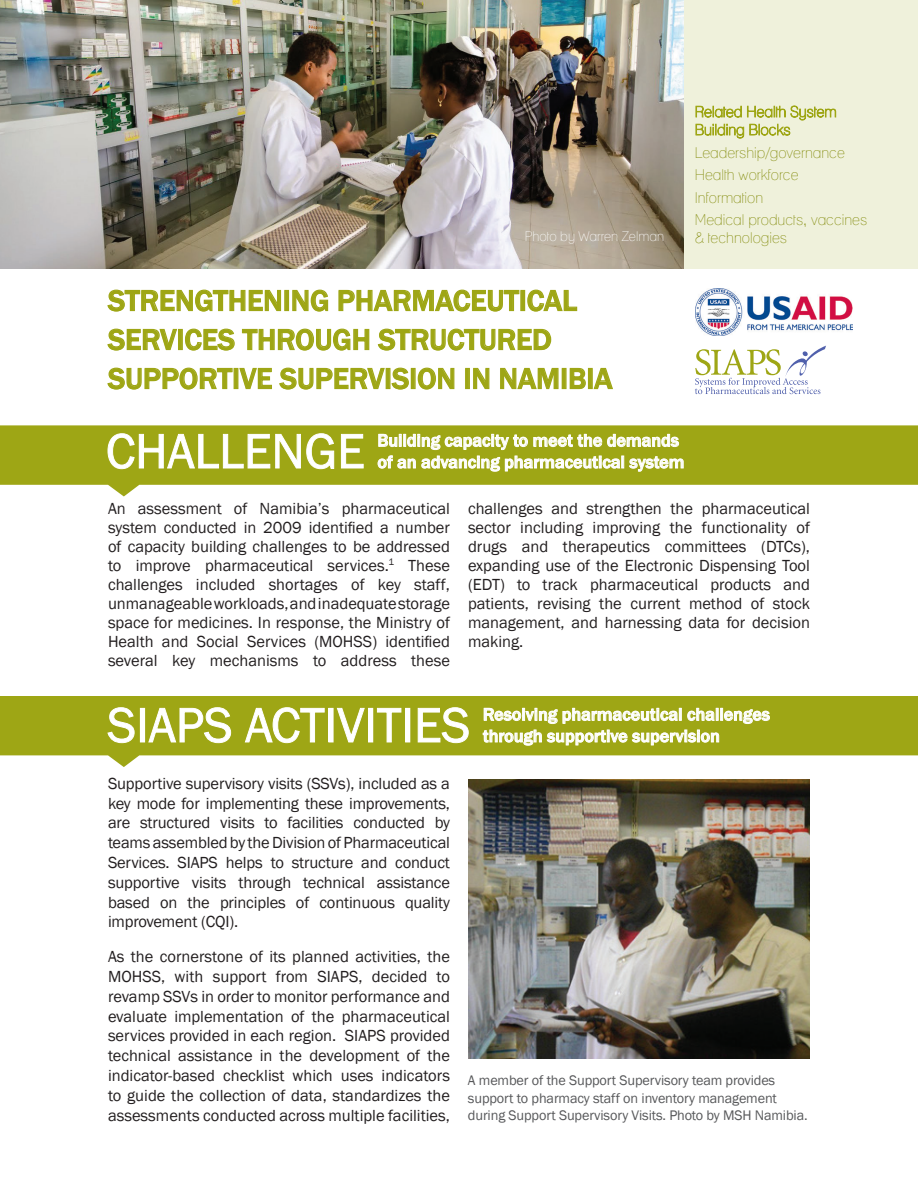
<style>
.page{position:relative;width:918px;height:1188px;background:#fff}
.page>*{position:absolute;margin:0;border:0;box-sizing:border-box;transform-origin:0 0}
.t1{font:50.4px "Franklin Gothic";color:#fff}
.t2{font:500 30px/39px "Franklin Gothic";color:#9ea615}
.t3{font:500 18px/21.6px "Franklin Gothic";color:#fff}
.t4{font:16.5px/19.8px "Franklin Gothic";color:#231f20;text-align:justify}
.t5{font:condensed 15px/22.5px "Lane";color:#838b0b}
.t6{font:14.25px/17.1px "Franklin Gothic";letter-spacing:-.01em;color:#57585a}
.t7{font:condensed 13.5px "Lane";color:#fff}
</style>
<div class="page">
<svg style="left:0;top:425px;width:918px;height:71px;fill:#9ea615"></svg>
<svg style="left:0;top:696px;width:918px;height:71px;fill:#9ea615"></svg>
<div style="left:684px;top:0;width:234px;height:268px;background:#eff1db"></div>
<img style="left:0;top:0;width:684px;height:268px">
<svg style="left:107px;top:289px;width:175px;height:23px"></svg>
<div style="left:284px;top:290px;width:5px;height:21px;border:1px solid #9ea615"></div>
<svg style="left:292px;top:289px;width:37px;height:23px"></svg>
<svg style="left:338px;top:289px;width:182px;height:23px"></svg>
<div style="left:520px;top:290px;width:5px;height:21px;border:1px solid #9ea615"></div>
<svg style="left:527px;top:289px;width:51px;height:23px"></svg>
<svg style="left:107px;top:328px;width:70px;height:23px"></svg>
<div style="left:178px;top:329px;width:5px;height:21px;border:1px solid #9ea615"></div>
<svg style="left:185px;top:328px;width:50px;height:23px"></svg>
<svg style="left:241px;top:328px;width:129px;height:23px"></svg>
<svg style="left:377px;top:328px;width:175px;height:23px"></svg>
<svg style="left:107px;top:367px;width:302px;height:23px"></svg>
<div style="left:411px;top:368px;width:5px;height:21px;border:1px solid #9ea615"></div>
<svg style="left:417px;top:367px;width:38px;height:23px"></svg>
<div style="left:465px;top:368px;width:5px;height:21px;border:1px solid #9ea615"></div>
<svg style="left:473px;top:367px;width:17px;height:23px"></svg>
<svg style="left:500px;top:367px;width:59px;height:23px"></svg>
<div style="left:562px;top:368px;width:5px;height:21px;border:1px solid #9ea615"></div>
<svg style="left:569px;top:367px;width:17px;height:23px"></svg>
<div style="left:588px;top:368px;width:5px;height:21px;border:1px solid #9ea615"></div>
<svg style="left:593px;top:367px;width:20px;height:23px"></svg>
<svg style="left:695px;top:105px;width:142px;height:34px"></svg>
<svg style="left:695px;top:346px;width:131px;height:48px"></svg>
<img style="left:696px;top:289px;width:156px;height:46px">
<svg style="left:107px;top:433px;width:227px;height:36px;background:#adb339"></svg>
<svg style="left:341px;top:434px;width:23px;height:35px"></svg>
<svg style="left:377px;top:434px;width:307px;height:38px;background:#b8be54"></svg>
<svg style="left:107px;top:707px;width:28px;height:36px"></svg>
<div style="left:140px;top:708px;width:5px;height:34px;border:1px solid #fff"></div>
<svg style="left:148px;top:707px;width:83px;height:36px;background:#adb43b"></svg>
<svg style="left:245px;top:707px;width:80px;height:36px;background:#acb338"></svg>
<svg style="left:337px;top:708px;width:28px;height:35px"></svg>
<div style="left:369px;top:708px;width:4px;height:34px;border:1px solid #fff"></div>
<svg style="left:377px;top:708px;width:25px;height:35px"></svg>
<svg style="left:417px;top:707px;width:52px;height:36px;background:#b0b640"></svg>
<svg style="left:482px;top:708px;width:288px;height:38px;background:#b6bc51"></svg>
<img style="left:468px;top:780px;width:342px;height:278px">
<p class="t7" style="left:525px;top:228px;width:141px">Photo by Warren Zelman</p>
<h2 class="t2" style="left:108px;top:281px;width:506px">Strengthening Pharmaceutical<br>Services through Structured<br>Supportive Supervision in Namibia</h2>
<p class="t5" style="left:695px;top:141px;width:174px">Leadership/governance<br>Health workforce<br>Information<br>Medical products, vaccines</p>
<p class="t5" style="left:695px;top:226px;width:94px">&amp; technologies</p>
<h1 class="t1" style="left:106px;top:420px;width:260px">Challenge</h1>
<p class="t3" style="left:377px;top:430px;width:308px">Building capacity to meet the demands of an advancing pharmaceutical system</p>
<p class="t4" style="left:108px;top:499px;width:344px;line-height:19px">An assessment of Namibia’s pharmaceutical system conducted in 2009 identified a number of capacity building challenges to be addressed to improve pharmaceutical services.<sup>1</sup> These challenges included shortages of key staff, unmanageable workloads, and inadequate storage space for medicines. In response, the Ministry of Health and Social Services (MOHSS) identified several key mechanisms to address these</p>
<p class="t4" style="left:468px;top:499px;width:344px;line-height:18.9px">challenges and strengthen the pharmaceutical sector including improving the functionality of drugs and therapeutics committees (DTCs), expanding use of the Electronic Dispensing Tool (EDT) to track pharmaceutical products and patients, revising the current method of stock management, and harnessing data for decision making.</p>
<h1 class="t1" style="left:107px;top:694px;width:359px">SIAPS Activiti es</h1>
<p class="t3" style="left:483px;top:704px;width:289px">Resolving pharmaceutical challenges through supportive supervision</p>
<p class="t4" style="left:108px;top:774px;width:344px">Supportive supervisory visits (SSVs), included as a key mode for implementing these improvements, are structured visits to facilities conducted by teams assembled by the Division of Pharmaceutical Services. SIAPS helps to structure and conduct supportive visits through technical assistance based on the principles of continuous quality improvement (CQI).</p>
<p class="t4" style="left:108px;top:947px;width:344px">As the cornerstone of its planned activities, the MOHSS, with support from SIAPS, decided to revamp SSVs in order to monitor performance and evaluate implementation of the pharmaceutical services provided in each region. SIAPS provided technical assistance in the development of the indicator-based checklist which uses indicators to guide the collection of data, standardizes the assessments conducted across multiple facilities,</p>
<p class="t6" style="left:468px;top:1072px;width:341px">A member of the Support Supervisory team provides support to pharmacy staff on inventory management during Support Supervisory Visits. Photo by MSH Namibia.</p>
</div>
